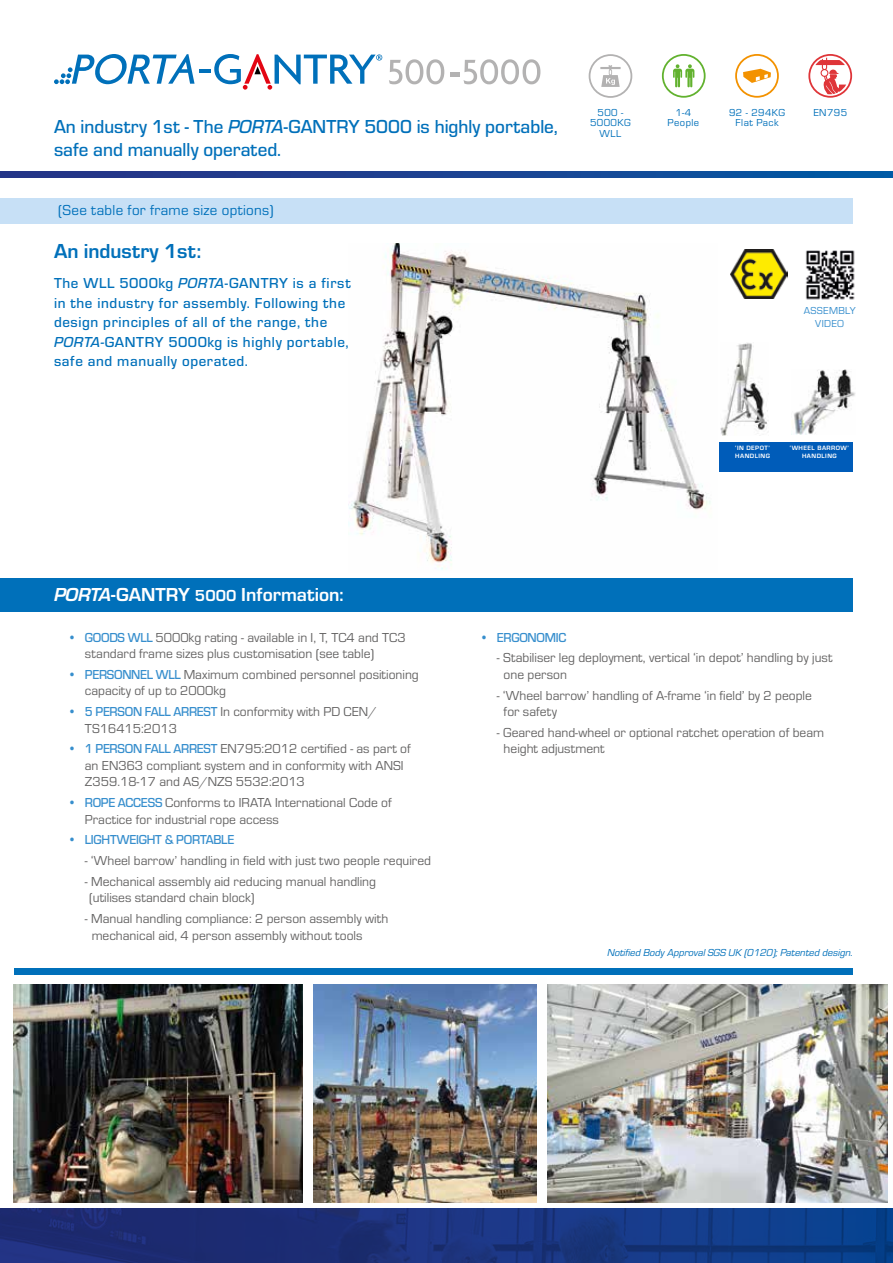
<style>
.page{position:relative;width:893px;height:1263px;background:#fff}
.page>*{position:absolute;margin:0;border:0;box-sizing:border-box;transform-origin:0 0}
.t1{font:700 21px "Eurostile";color:#0070ba}
.t2{font:500 19.5px/23.4px "Eurostile";color:#0070ba}
.t3{font:700 19.5px "Eurostile";color:#fff}
.t4{font:500 15px/19.5px "Eurostile";letter-spacing:.04em;color:#0070ba}
.t5{font:15px "Eurostile";letter-spacing:.02em;color:#0070ba}
.t6{font:13.5px/16.5px "Eurostile";color:#646363}
.t7{font:500 13.5px "Eurostile";letter-spacing:-.02em;color:#368ecd;scale:.95 1}
.t8{font:italic 10.5px "Eurostile";color:#0070ba}
.t9{font:10.5px/10.5px "Eurostile";letter-spacing:.04em;color:#0070ba;text-align:center}
.t10{font:10.5px/13px "Eurostile";letter-spacing:.03em;color:#368ecd;text-align:center}
.t11{font:700 6.45px/7.8px "Eurostile";letter-spacing:.075em;color:#fff}
.s1{font-family:"Eurostile Med Ita";font-weight:400}
.s2{font-style:italic}
.s3{font-size:16.5px}
.s4{font-weight:500;color:#368ecd}
</style>
<div class="page">
<img style="left:0;top:1209px;width:893px;height:54px">
<svg style="left:0;top:171px;width:893px;height:7px;background:#184493"></svg>
<svg style="left:589px;top:54px;width:43px;height:44px"></svg>
<svg style="left:808px;top:54px;width:44px;height:44px"></svg>
<svg style="left:735px;top:54px;width:44px;height:44px"></svg>
<svg style="left:662px;top:54px;width:44px;height:44px"></svg>
<hr style="left:199px;top:69px;width:12px;height:4px;background:#0070ba">
<svg style="left:214px;top:54px;width:168px;height:36px"></svg>
<svg style="left:54px;top:54px;width:141px;height:30px"></svg>
<svg style="left:389px;top:59px;width:55px;height:25px"></svg>
<svg style="left:464px;top:59px;width:76px;height:25px"></svg>
<hr style="left:450px;top:72px;width:10px;height:4px;background:#b3b2b2">
<img style="left:349px;top:243px;width:362px;height:327px">
<img style="left:14px;top:984px;width:874px;height:219px">
<div style="left:0;top:198px;width:853px;height:25px;background:#c7e0f6"></div>
<div style="left:0;top:578px;width:853px;height:34px;background:#0070ba"></div>
<img style="left:731px;top:250px;width:57px;height:49px">
<img style="left:805px;top:250px;width:50px;height:50px">
<div style="left:14px;top:969px;width:838px;height:6px;background:#0070ba"></div>
<div style="left:303px;top:977px;width:9px;height:231px;background:#fefefe"></div>
<div style="left:537px;top:977px;width:9px;height:231px;background:#fefefe"></div>
<div style="left:720px;top:442px;width:133px;height:29px;background:#005cb9"></div>
<img style="left:721px;top:343px;width:47px;height:92px">
<img style="left:794px;top:370px;width:61px;height:64px">
<h2 class="t2" style="left:54px;top:113px;width:505px">An industry 1st - The <span class="s1">PORTA</span>-GANTRY 5000 is highly portable, safe and manually operated.</h2>
<p class="t9" style="left:590px;top:107px;width:42px">500 -<br>5000KG<br>WLL</p>
<p class="t9" style="left:729px;top:107px;width:58px">92 - 294KG<br>Flat Pack</p>
<p class="t9" style="left:675px;top:107px;width:17px">1-4</p>
<p class="t9" style="left:813px;top:107px;width:35px">EN795</p>
<p class="t9" style="left:668px;top:117px;width:33px">People</p>
<p class="t5" style="left:58px;top:200px;width:217px">(See table for frame size options)</p>
<h1 class="t1" style="left:54px;top:236px;width:149px">An industry 1st:</h1>
<p class="t4" style="left:54px;top:273px;width:298px">The WLL 5000kg <span class="s1">PORTA</span>-GANTRY is a first in the industry for assembly. Following the design principles of all of the range, the <span class="s1">PORTA-</span>GANTRY 5000kg is highly portable, safe and manually operated.</p>
<h2 class="t3" style="left:54px;top:580px;width:291px"><span class="s2">PORTA</span>-GANTRY <span class="s3">5000</span> Information:</h2>
<p class="t6" style="left:85px;top:628px;width:322px;text-indent:-17px"><span class="s4">• GOODS WLL</span> 5000kg rating - available in I, T, TC4 and TC3 standard frame sizes plus customisation (see table)</p>
<p class="t6" style="left:85px;top:665px;width:335px;text-indent:-17px"><span class="s4">• PERSONNEL WLL</span> Maximum combined personnel positioning capacity of up to 2000kg</p>
<p class="t6" style="left:85px;top:703px;width:294px;text-indent:-17px"><span class="s4">• 5 PERSON FALL ARREST</span> In conformity with PD CEN/<br>TS16415:2013</p>
<p class="t6" style="left:85px;top:740px;width:327px;text-indent:-17px"><span class="s4">• 1 PERSON FALL ARREST</span> EN795:2012 certified - as part of an EN363 compliant system and in conformity with ANSI<br>Z359.18-17 and AS/NZS 5532:2013</p>
<p class="t6" style="left:85px;top:794px;width:308px;text-indent:-17px"><span class="s4">• ROPE ACCESS</span> Conforms to IRATA International Code of<br>Practice for industrial rope access</p>
<p class="t7" style="left:68px;top:831px;width:177px">• LIGHTWEIGHT &amp; PORTABLE</p>
<p class="t6" style="left:85px;top:852px;width:348px">- ‘Wheel barrow’ handling in field with just two people required</p>
<p class="t6" style="left:89px;top:872px;width:288px;text-indent:-4px">- Mechanical assembly aid reducing manual handling (utilises standard chain block)</p>
<p class="t6" style="left:92px;top:910px;width:298px;text-indent:-7px">- Manual handling compliance: 2 person assembly with mechanical aid, 4 person assembly without tools</p>
<p class="t10" style="left:804px;top:303px;width:54px">ASSEMBLY<br>VIDEO</p>
<p class="t11" style="left:735px;top:443px;width:36px">‘IN DEPOT’<br>HANDLING</p>
<p class="t11" style="left:790px;top:443px;width:61px;text-align:center">‘WHEEL BARROW’<br>HANDLING</p>
<p class="t7" style="left:480px;top:628px;width:92px">• ERGONOMIC</p>
<p class="t6" style="left:504px;top:649px;width:330px;text-indent:-7px">- Stabiliser leg deployment, vertical ‘in depot’ handling by just one person</p>
<p class="t6" style="left:504px;top:686px;width:310px;text-indent:-7px">- ‘Wheel barrow’ handling of A-frame ‘in field’ by 2 people for safety</p>
<p class="t6" style="left:504px;top:723px;width:322px;text-indent:-7px">- Geared hand-wheel or optional ratchet operation of beam height adjustment</p>
<p class="t8" style="left:607px;top:945px;width:247px">Notified Body Approval SGS UK (0120); Patented design.</p>
</div>
